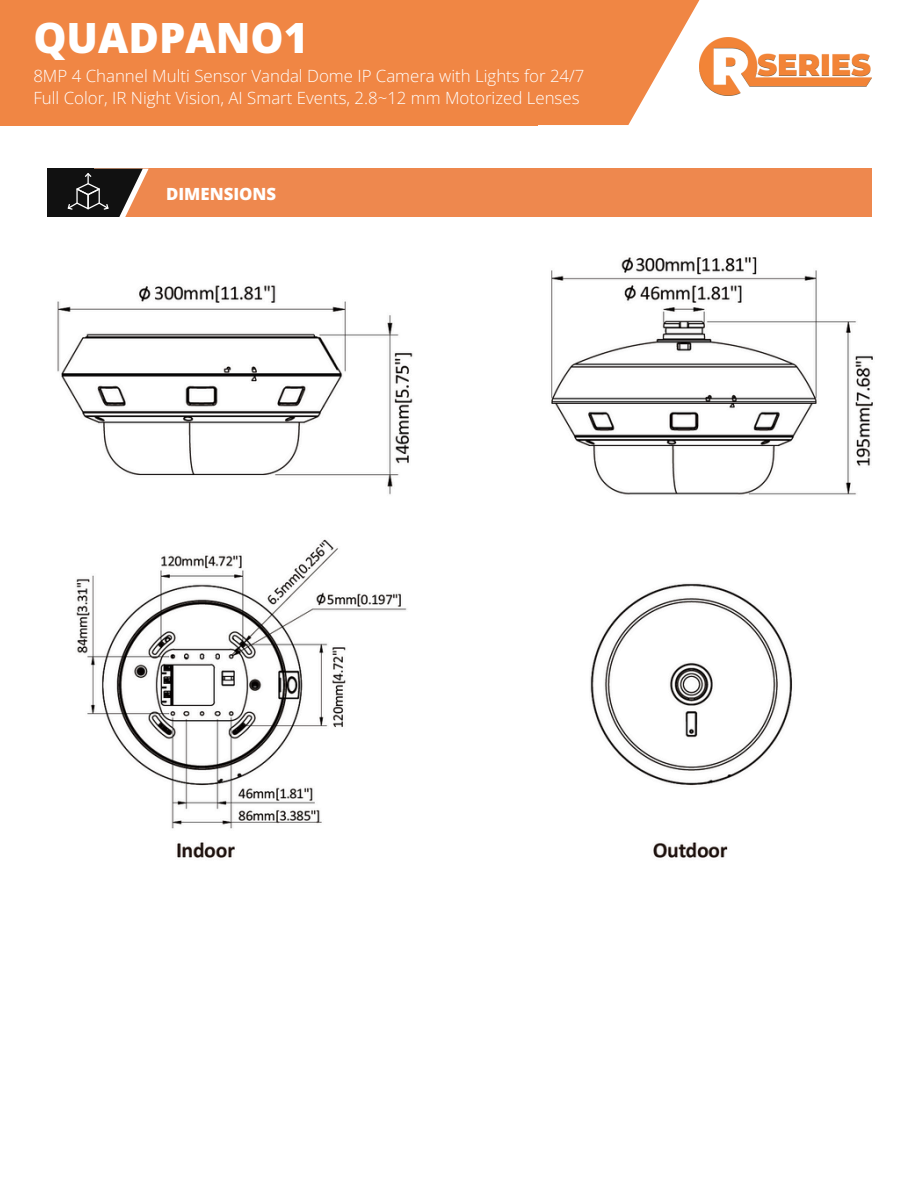
<style>
.page{position:relative;width:918px;height:1188px;background:#fff}
.page>*{position:absolute;margin:0;border:0;box-sizing:border-box;transform-origin:0 0}
.t1{font:800 41.7px "Open Sans";color:#fff}
.t2{font:300 16.8px/22.5px "Open Sans";color:#fff}
.t3{font:800 16.8px "Open Sans";color:#fff}
</style>
<div class="page">
<svg style="left:538px;top:0;width:161px;height:125px;fill:#f08644"></svg>
<div style="left:0;top:0;width:538px;height:125px;background:#f08644"></div>
<div style="left:47px;top:169px;width:825px;height:48px;background:#ee884e"></div>
<div style="left:47px;top:169px;width:47px;height:48px;background:#111"></div>
<svg style="left:67px;top:169px;width:82px;height:48px"></svg>
<img style="left:699px;top:37px;width:173px;height:59px">
<img style="left:57px;top:257px;width:816px;height:601px">
<p class="t1" style="left:33px;top:8px;width:276px">QUADPANO1</p>
<h2 class="t2" style="left:33px;top:64px;width:553px">8MP 4 Channel Multi Sensor Vandal Dome IP Camera with Lights for 24/7<br>Full Color, IR Night Vision, AI Smart Events, 2.8~12 mm Motorized Lenses</h2>
<p class="t3" style="left:166px;top:182px;width:112px">DIMENSIONS</p>
</div>
